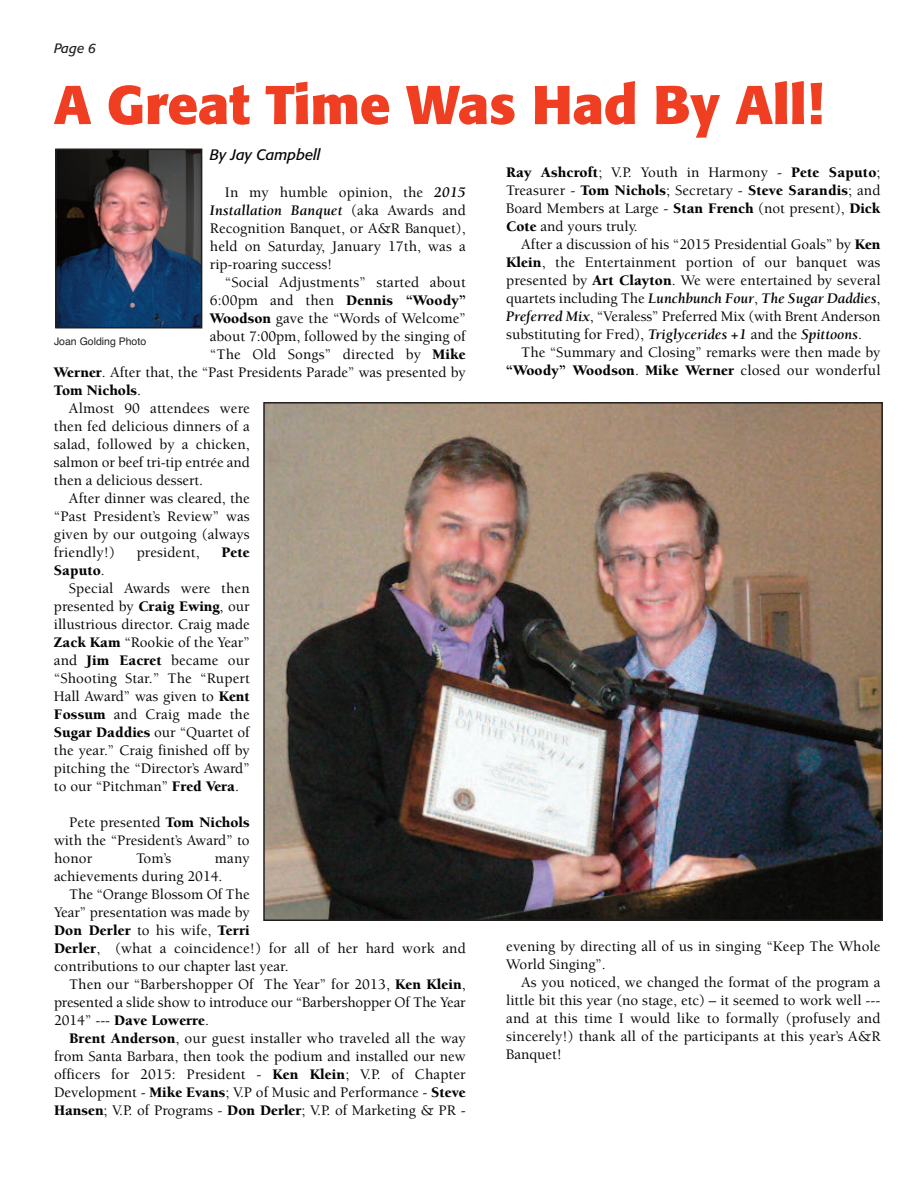
<style>
.page{position:relative;width:918px;height:1188px;background:#fff}
.page>*{position:absolute;margin:0;border:0;box-sizing:border-box;transform-origin:0 0}
.t1{font:700 54px "Formata";color:#ef3e22}
.t2{font:500 15px/18px "Berkeley";color:#070504;text-align:justify}
.t3{font:900 15px "Berkeley";color:#070504}
.t4{font:italic 15px "Formata";color:#070504}
.t5{font:italic 13.5px "Formata";color:#231f20}
.t6{font:10.5px "Helvetica";color:#231f20}
.s1{font-weight:700;font-style:italic}
.s2{font-weight:900}
.s3{font-weight:500}
</style>
<div class="page">
<img style="left:58px;top:151px;width:141px;height:174px">
<div style="left:55px;top:148px;width:147px;height:180px;border:2px solid #231f20"></div>
<img style="left:266px;top:405px;width:614px;height:513px">
<div style="left:263px;top:402px;width:620px;height:519px;border:2px solid #231f20"></div>
<p class="t5" style="left:54px;top:42px;width:44px">Page 6</p>
<h1 class="t1" style="left:54px;top:82px;width:771px">A Great Time Was Had By All!</h1>
<p class="t4" style="left:210px;top:148px;width:112px">By Jay Campbell</p>
<p class="t2" style="left:210px;top:184px;width:257px;text-indent:15px">In my humble opinion, the <span class="s1">2015<br>Installation Banquet</span> (aka Awards and Recognition Banquet, or A&amp;R Banquet), held on Saturday, January 17th, was a rip-roaring success!</p>
<p class="t2" style="left:225px;top:274px;width:242px">“Social Adjustments” started about</p>
<p class="t2" style="left:210px;top:292px;width:257px">6:00pm and then <span class="s2">Dennis “Woody”</span></p>
<p class="t2" style="left:210px;top:310px;width:257px"><span class="s2">Woodson</span> gave the “Words of Welcome”</p>
<p class="t2" style="left:210px;top:328px;width:257px">about 7:00pm, followed by the singing of</p>
<p class="t2" style="left:210px;top:346px;width:257px">“The Old Songs” directed by <span class="s2">Mike</span></p>
<p class="t2" style="left:54px;top:364px;width:413px"><span class="s2">Werner</span>. After that, the “Past Presidents Parade” was presented by</p>
<p class="t3" style="left:54px;top:384px;width:88px">Tom Nichols<span class="s3">.</span></p>
<p class="t2" style="left:69px;top:400px;width:182px">Almost 90 attendees were</p>
<p class="t2" style="left:54px;top:418px;width:197px">then fed delicious dinners of a</p>
<p class="t2" style="left:54px;top:436px;width:197px">salad, followed by a chicken,</p>
<p class="t2" style="left:54px;top:454px;width:197px">salmon or beef tri-tip entrée and</p>
<p class="t2" style="left:54px;top:472px;width:151px">then a delicious dessert.</p>
<p class="t2" style="left:69px;top:490px;width:182px">After dinner was cleared, the</p>
<p class="t2" style="left:54px;top:508px;width:197px">“Past President’s Review” was</p>
<p class="t2" style="left:54px;top:526px;width:197px">given by our outgoing (always</p>
<p class="t2" style="left:54px;top:544px;width:63px">friendly!)</p>
<p class="t2" style="left:137px;top:544px;width:64px">president,</p>
<p class="t3" style="left:221px;top:546px;width:30px">Pete</p>
<p class="t3" style="left:54px;top:564px;width:52px">Saputo<span class="s3">.</span></p>
<p class="t2" style="left:69px;top:580px;width:182px">Special Awards were then</p>
<p class="t2" style="left:54px;top:598px;width:197px">presented by <span class="s2">Craig Ewing</span>, our</p>
<p class="t2" style="left:54px;top:616px;width:197px">illustrious director. Craig made</p>
<p class="t2" style="left:54px;top:634px;width:197px"><span class="s2">Zack Kam</span> “Rookie of the Year”</p>
<p class="t2" style="left:54px;top:652px;width:197px">and <span class="s2">Jim Eacret</span> became our</p>
<p class="t2" style="left:54px;top:670px;width:197px">“Shooting Star.” The “Rupert</p>
<p class="t2" style="left:54px;top:688px;width:197px">Hall Award” was given to <span class="s2">Kent</span></p>
<p class="t2" style="left:54px;top:706px;width:197px"><span class="s2">Fossum</span> and Craig made the</p>
<p class="t2" style="left:54px;top:724px;width:197px"><span class="s2">Sugar Daddies</span> our “Quartet of</p>
<p class="t2" style="left:54px;top:742px;width:197px">the year.” Craig finished off by</p>
<p class="t2" style="left:54px;top:760px;width:197px">pitching the “Director’s Award”</p>
<p class="t2" style="left:54px;top:778px;width:187px">to our “Pitchman” <span class="s2">Fred Vera</span>.</p>
<p class="t2" style="left:54px;top:814px;width:197px;text-indent:15px">Pete presented <span class="s2">Tom Nichols </span>with the “President’s Award” to honor</p>
<p class="t6" style="left:54px;top:335px;width:94px">Joan Golding Photo</p>
<p class="t2" style="left:136px;top:850px;width:37px">Tom’s</p>
<p class="t2" style="left:54px;top:850px;width:197px;text-indent:161px">many achievements during 2014.</p>
<p class="t2" style="left:54px;top:886px;width:413px;text-align:left;text-indent:15px">The “Orange Blossom Of The<br>Year” presentation was made by<br><span class="s2">Don Derler</span> to his wife, <span class="s2">Terri<br>Derler</span>, (what a coincidence!) for all of her hard work and contributions to our chapter last year.</p>
<p class="t2" style="left:54px;top:976px;width:413px;text-indent:15px">Then our “Barbershopper Of The Year” for 2013, <span class="s2">Ken Klein</span>, presented a slide show to introduce our “Barbershopper Of The Year 2014” --- <span class="s2">Dave Lowerre</span>.</p>
<p class="t2" style="left:54px;top:1030px;width:413px;text-indent:15px"><span class="s2">Brent Anderson</span>, our guest installer who traveled all the way from Santa Barbara, then took the podium and installed our new officers for 2015: President - <span class="s2">Ken Klein</span>; V.P. of Chapter Development - <span class="s2">Mike Evans</span>; V.P of Music and Performance - <span class="s2">Steve Hansen</span>; V.P. of Programs - <span class="s2">Don Derler</span>; V.P. of Marketing &amp; PR -</p>
<p class="t2" style="left:506px;top:165px;width:376px"><span class="s2">Ray Ashcroft</span>; V.P. Youth in Harmony - <span class="s2">Pete Saputo</span>; Treasurer - <span class="s2">Tom Nichols</span>; Secretary - <span class="s2">Steve Sarandis</span>; and Board Members at Large - <span class="s2">Stan French</span> (not present), <span class="s2">Dick Cote</span> and yours truly.</p>
<p class="t2" style="left:506px;top:237px;width:376px;text-indent:15px">After a discussion of his “2015 Presidential Goals” by <span class="s2">Ken Klein</span>, the Entertainment portion of our banquet was presented by <span class="s2">Art Clayton</span>. We were entertained by several quartets including The <span class="s1">Lunchbunch Four</span>, <span class="s1">The Sugar Daddies</span>, <span class="s1">Preferred Mix</span>, “Veraless” Preferred Mix (with Brent Anderson substituting for Fred), <span class="s1">Triglycerides +1</span> and the <span class="s1">Spittoons</span>.</p>
<p class="t2" style="left:506px;top:345px;width:376px;text-align:right">The “Summary and Closing” remarks were then made by <span class="s2">“Woody” Woodson</span>. <span class="s2">Mike Werner</span> closed our wonderful</p>
<p class="t2" style="left:506px;top:939px;width:376px">evening by directing all of us in singing “Keep The Whole<br>World Singing”.</p>
<p class="t2" style="left:506px;top:975px;width:376px;text-indent:15px">As you noticed, we changed the format of the program a little bit this year (no stage, etc) – it seemed to work well --- and at this time I would like to formally (profusely and sincerely!) thank all of the participants at this year’s A&amp;R Banquet!</p>
</div>
